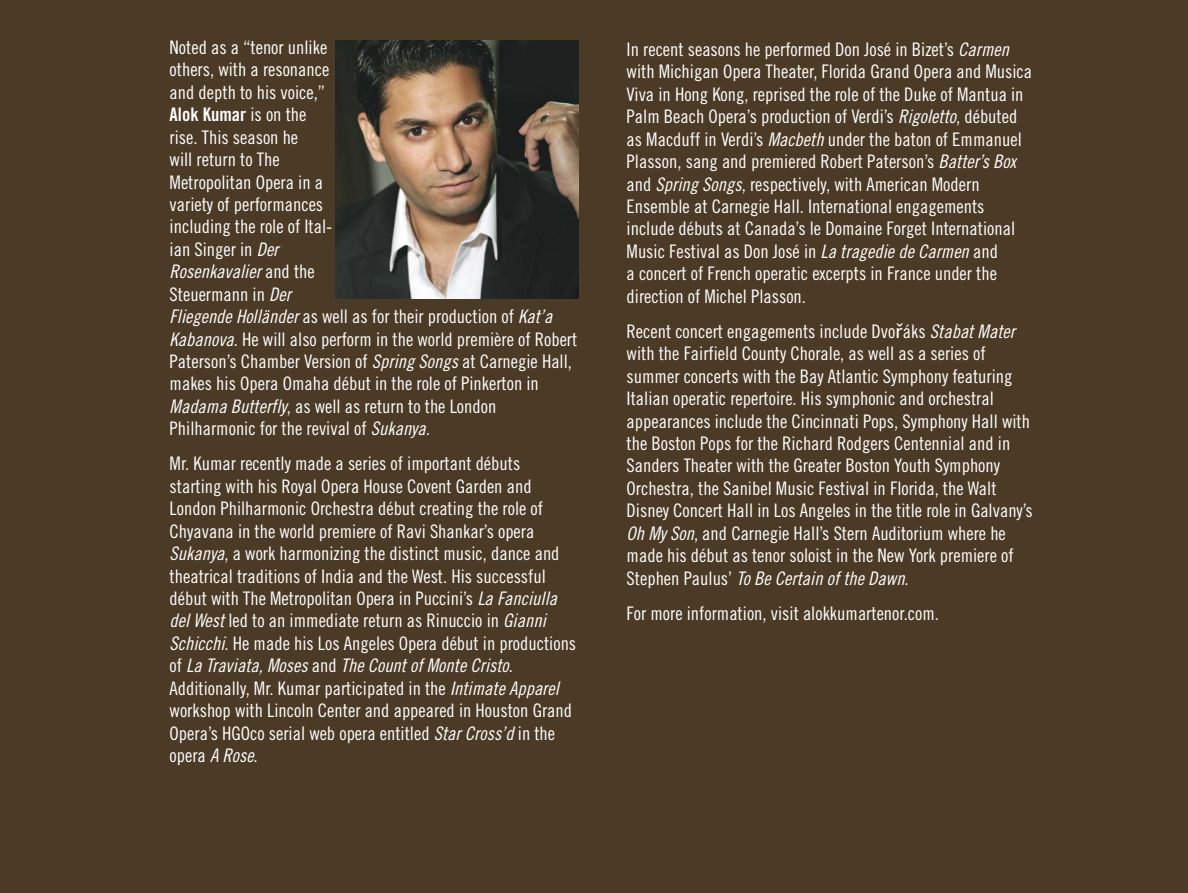
<style>
.page{position:relative;width:1188px;height:893px;background:#4b3a25}
.page>*{position:absolute;margin:0;border:0;box-sizing:border-box;transform-origin:0 0}
.t1{font:18.75px/22.4px "Trade Gothic Cond Eighteen";color:#fff}
.t2{font:18.75px "Trade Gothic Cond Eighteen Obl";color:#fff}
.t3{font:18.75px "Trade Gothic Bold Cond Twenty";color:#fff}
.s1{font-family:"Trade Gothic Cond Eighteen"}
.s2{font-family:"Trade Gothic Cond Eighteen Obl"}
.s3{font-family:"Lucida Grande"}
</style>
<div class="page">
<img style="left:336px;top:41px;width:242px;height:258px">
<p class="t1" style="left:170px;top:38px;width:161px;text-align:justify">Noted as a “tenor unlike others, with a resonance and depth to his voice,”</p>
<p class="t3" style="left:170px;top:108px;width:138px">Alok Kumar <span class="s1">is on the</span></p>
<p class="t1" style="left:170px;top:127px;width:164px">rise. This season he<br>will return to The<br>Metropolitan Opera in a variety of performances including the role of Ital&shy;ian Singer in <span class="s2">Der</span></p>
<p class="t2" style="left:170px;top:265px;width:147px">Rosenkavalier <span class="s1">and the</span></p>
<p class="t1" style="left:170px;top:284px;width:409px">Steuermann in <span class="s2">Der<br>Fliegende Holländer</span> as well as for their production of <span class="s2">Kat’a Kabanova</span>. He will also perform in the world première of Robert Paterson’s Chamber Version of <span class="s2">Spring Songs</span> at Carnegie Hall, makes his Opera Omaha début in the role of Pinkerton in <span class="s2">Madama Butterfly</span>, as well as return to the London Philharmonic for the revival of <span class="s2">Sukanya.</span></p>
<p class="t1" style="left:170px;top:454px;width:408px">Mr. Kumar recently made a series of important débuts starting with his Royal Opera House Covent Garden and London Philharmonic Orchestra début creating the role of Chyavana in the world premiere of Ravi Shankar’s opera <span class="s2">Sukanya</span>, a work harmonizing the distinct music, dance and theatrical traditions of India and the West. His successful début with The Metropolitan Opera in Puccini’s <span class="s2">La Fanciulla del West</span> led to an immediate return as Rinuccio in <span class="s2">Gianni Schicchi</span>. He made his Los Angeles Opera début in productions</p>
<p class="t2" style="left:170px;top:658px;width:345px"><span class="s1">of</span> La Traviata, Moses <span class="s1">and</span> The Count of Monte Cristo<span class="s1">.</span></p>
<p class="t1" style="left:170px;top:678px;width:404px">Additionally, Mr. Kumar participated in the <span class="s2">Intimate Apparel </span>workshop with Lincoln Center and appeared in Houston Grand Opera’s HGOco serial web opera entitled <span class="s2">Star Cross’d</span> in the opera <span class="s2">A Rose</span>.</p>
<p class="t1" style="left:627px;top:40px;width:407px">In recent seasons he performed Don José in Bizet’s <span class="s2">Carmen </span>with Michigan Opera Theater, Florida Grand Opera and Musica Viva in Hong Kong, reprised the role of the Duke of Mantua in Palm Beach Opera’s production of Verdi’s <span class="s2">Rigoletto</span>, débuted as Macduff in Verdi’s <span class="s2">Macbeth</span> under the baton of Emmanuel Plasson, sang and premiered Robert Paterson’s <span class="s2">Batter’s Box </span>and <span class="s2">Spring Songs</span>, respectively, with American Modern Ensemble at Carnegie Hall. International engagements include débuts at Canada’s le Domaine Forget International Music Festival as Don José in <span class="s2">La tragedie de Carmen</span> and<br>a concert of French operatic excerpts in France under the direction of Michel Plasson.</p>
<p class="t1" style="left:627px;top:321px;width:408px">Recent concert engagements include Dvo<span class="s3">ř</span>áks <span class="s2">Stabat Mater </span>with the Fairfield County Chorale, as well as a series of summer concerts with the Bay Atlantic Symphony featuring Italian operatic repertoire. His symphonic and orchestral appearances include the Cincinnati Pops, Symphony Hall with the Boston Pops for the Richard Rodgers Centennial and in Sanders Theater with the Greater Boston Youth Symphony Orchestra, the Sanibel Music Festival in Florida, the Walt Disney Concert Hall in Los Angeles in the title role in Galvany’s <span class="s2">Oh My Son</span>, and Carnegie Hall’s Stern Auditorium where he made his début as tenor soloist in the New York premiere of</p>
<p class="t2" style="left:627px;top:571px;width:284px"><span class="s1">Stephen Paulus’</span> To Be Certain of the Dawn<span class="s1">.</span></p>
<p class="t1" style="left:627px;top:603px;width:314px">For more information, visit alokkumartenor.com.</p>
</div>
